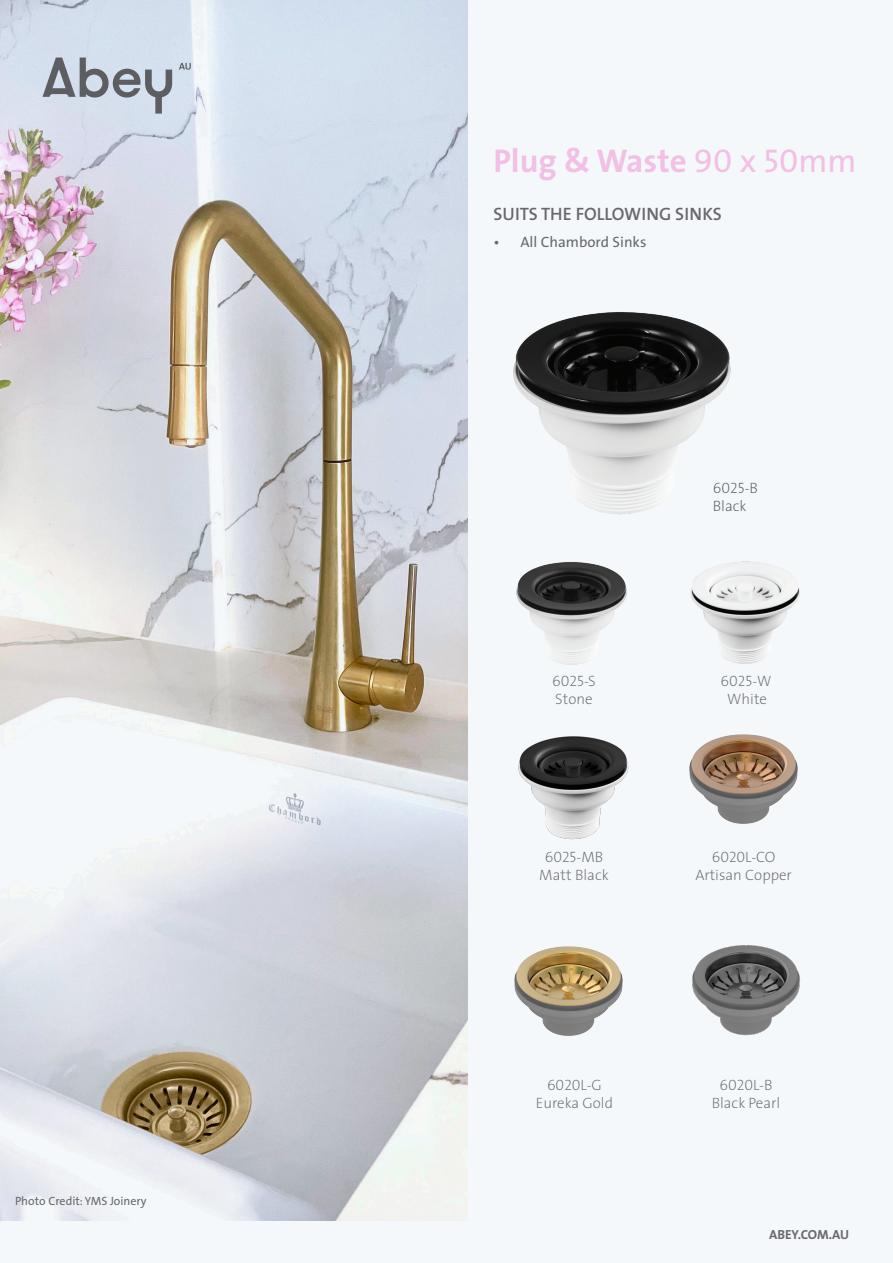
<style>
.page{position:relative;width:893px;height:1263px;background:#f5f8fb}
.page>*{position:absolute;margin:0;border:0;box-sizing:border-box;transform-origin:0 0}
.Product_Name{font:700 33px "The Sans";color:#f1c0e4}
.t1{font:600 18px "The Sans";color:#69696c}
.t2{font:200 15px/18px "The Sans";color:#69696c;text-align:center}
.t3{font:15px/18px "The Sans Extra Light Caps";color:#69696c}
.t4{font:15px "The Sans";color:#69696c}
.t5{font:15px/18px "The Sans Extra Light Caps";color:#57585a}
.t6{font:700 13.2px "The Sans";letter-spacing:-.01em;color:#69696c}
.t7{font:12px "The Sans";color:#69696c}
.s1{font-family:"The Sans Regular Caps";font-weight:400}
.s2{font-weight:400}
.s3{font-family:"The Sans";font-weight:200}
.s4{font-family:"The Sans Extra Light Caps";font-weight:400}
</style>
<div class="page">
<img style="left:0;top:0;width:468px;height:1220px">
<svg style="left:179px;top:63px;width:12px;height:7px"></svg>
<svg style="left:43px;top:58px;width:129px;height:56px;background:#b1b9c3"></svg>
<img style="left:516px;top:562px;width:111px;height:103px">
<img style="left:690px;top:561px;width:110px;height:103px">
<img style="left:518px;top:736px;width:111px;height:104px">
<img style="left:513px;top:312px;width:218px;height:203px">
<img style="left:689px;top:734px;width:109px;height:90px">
<img style="left:692px;top:945px;width:108px;height:91px">
<img style="left:514px;top:946px;width:109px;height:90px">
<p class="t7" style="left:15px;top:1191px;width:133px">Photo Credit: YMS Joinery</p>
<p class="Product_Name" style="left:493px;top:133px;width:364px">Plug &amp; Waste <span class="s1">90</span> <span class="s2">x</span> <span class="s1">50</span><span class="s2">mm</span></p>
<p class="t1" style="left:493px;top:199px;width:230px">SUITS THE FOLLOWING SINKS</p>
<p class="t4" style="left:493px;top:229px;width:154px">• All Chambord Sinks</p>
<p class="t5" style="left:713px;top:480px;width:47px">6025-B<br><span class="s3">Black</span></p>
<p class="t3" style="left:552px;top:672px;width:45px">6025-S<br><span class="s3">Stone</span></p>
<p class="t3" style="left:721px;top:672px;width:52px;text-align:center">6025-W<br><span class="s3">White</span></p>
<p class="t2" style="left:539px;top:848px;width:71px"><span class="s4">6025-MB<br></span>Matt Black</p>
<p class="t2" style="left:695px;top:848px;width:98px"><span class="s4">6020L-CO<br></span>Artisan Copper</p>
<p class="t3" style="left:547px;top:1076px;width:56px">6020L-G</p>
<p class="t2" style="left:536px;top:1094px;width:79px">Eureka Gold</p>
<p class="t2" style="left:712px;top:1076px;width:70px"><span class="s4">6020L-B<br></span>Black Pearl</p>
<p class="t6" style="left:769px;top:1223px;width:81px">ABEY.COM.AU</p>
</div>
